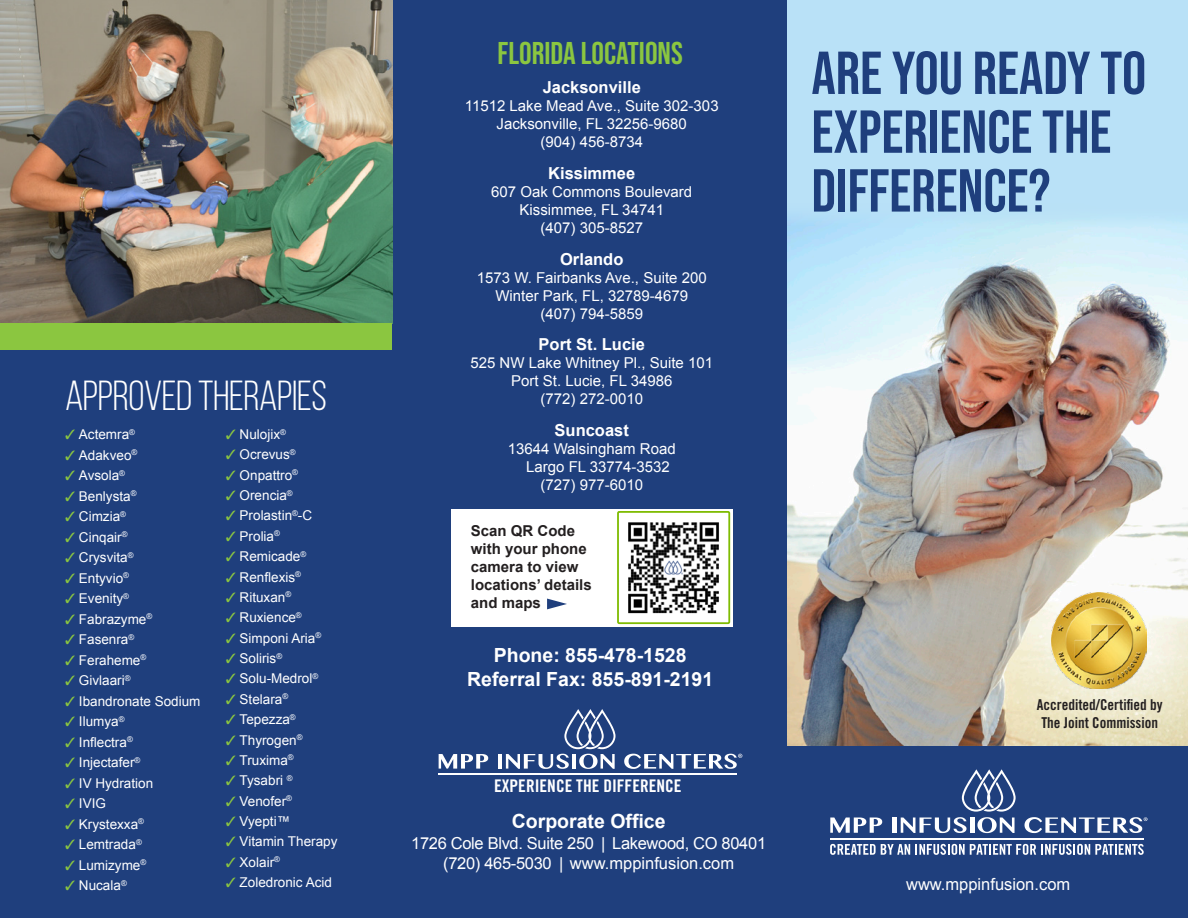
<style>
.page{position:relative;width:1188px;height:918px;background:#1f3f7d}
.page>*{position:absolute;margin:0;border:0;box-sizing:border-box;transform-origin:0 0}
.t1{font:60.45px/58.8px "Bebas Neue";color:#1f3f7d}
.t2{font:42px "Bebas Neue";letter-spacing:-.01em;color:#fff}
.t3{font:31.5px "Bebas Neue";color:#8bc640}
.gray_body_copy{font:700 19.5px "Arial";color:#fff}
.t4{font:17.4px "Trade Gothic LT Std Bd Cn 20";color:#fff}
.t5{font:16.5px/19.5px "Arial";letter-spacing:-.02em;color:#fff;text-align:center}
.t6{font:700 16.5px "Arial";color:#fff}
.t7{font:16.5px "Arial";color:#fff}
.t8{font:15px "Arial";color:#fff}
.t9{font:700 15px/18px "Arial";color:#231f20}
.t10{font:15px/18px "Trade Gothic LT Std Bd Cn 20";color:#231f20;text-align:center}
.gray_body_copy-2{font:13.5px "Arial";color:#fff}
.s1{color:#8bc640}
</style>
<div class="page">
<div style="left:787px;top:0;width:401px;height:746px;background:#b9e1f7"></div>
<img style="left:787px;top:217px;width:401px;height:529px">
<img style="left:1052px;top:593px;width:94px;height:96px">
<svg style="left:830px;top:818px;width:52px;height:15px"></svg>
<div style="left:892px;top:818px;width:5px;height:15px;background:#fff"></div>
<svg style="left:901px;top:769px;width:115px;height:64px"></svg>
<hr style="left:830px;top:838px;width:313px;height:1px;background:#fff">
<svg style="left:830px;top:844px;width:80px;height:11px"></svg>
<svg style="left:916px;top:844px;width:228px;height:11px"></svg>
<svg style="left:1025px;top:817px;width:122px;height:16px"></svg>
<img style="left:0;top:0;width:392px;height:323px">
<div style="left:0;top:323px;width:392px;height:27px;background:#8bc640"></div>
<svg style="left:439px;top:754px;width:49px;height:15px"></svg>
<hr style="left:498px;top:754px;width:4px;height:15px;background:#fff">
<hr style="left:439px;top:773px;width:298px;height:2px;background:#fff">
<svg style="left:506px;top:709px;width:110px;height:60px"></svg>
<svg style="left:624px;top:754px;width:118px;height:15px"></svg>
<div style="left:451px;top:509px;width:281px;height:117px;background:#fff"></div>
<svg style="left:547px;top:599px;width:20px;height:10px"></svg>
<div style="left:617px;top:511px;width:113px;height:113px;border:2px solid #7fbc03"></div>
<img style="left:628px;top:522px;width:91px;height:92px">
<p class="t2" style="left:65px;top:373px;width:263px">APPROVED THERAPIES</p>
<p class="gray_body_copy-2" style="left:65px;top:425px;width:72px"><span class="s1">✓</span> Actemra<sup>®</sup></p>
<p class="gray_body_copy-2" style="left:65px;top:446px;width:74px"><span class="s1">✓</span> Adakveo<sup>®</sup></p>
<p class="gray_body_copy-2" style="left:65px;top:466px;width:62px"><span class="s1">✓</span> Avsola<sup>®</sup></p>
<p class="gray_body_copy-2" style="left:65px;top:487px;width:73px"><span class="s1">✓</span> Benlysta<sup>®</sup></p>
<p class="gray_body_copy-2" style="left:65px;top:508px;width:62px"><span class="s1">✓</span> Cimzia<sup>®</sup></p>
<p class="gray_body_copy-2" style="left:65px;top:528px;width:64px"><span class="s1">✓</span> Cinqair<sup>®</sup></p>
<p class="gray_body_copy-2" style="left:65px;top:549px;width:70px"><span class="s1">✓</span> Crysvita<sup>®</sup></p>
<p class="gray_body_copy-2" style="left:65px;top:569px;width:66px"><span class="s1">✓</span> Entyvio<sup>®</sup></p>
<p class="gray_body_copy-2" style="left:65px;top:590px;width:66px"><span class="s1">✓</span> Evenity<sup>®</sup></p>
<p class="gray_body_copy-2" style="left:65px;top:610px;width:89px"><span class="s1">✓</span> Fabrazyme<sup>®</sup></p>
<p class="gray_body_copy-2" style="left:65px;top:631px;width:71px"><span class="s1">✓</span> Fasenra<sup>®</sup></p>
<p class="gray_body_copy-2" style="left:65px;top:651px;width:83px"><span class="s1">✓</span> Feraheme<sup>®</sup></p>
<p class="gray_body_copy-2" style="left:65px;top:672px;width:67px"><span class="s1">✓</span> Givlaari<sup>®</sup></p>
<p class="gray_body_copy-2" style="left:65px;top:692px;width:137px"><span class="s1">✓</span> Ibandronate Sodium</p>
<p class="gray_body_copy-2" style="left:65px;top:713px;width:61px"><span class="s1">✓</span> Ilumya<sup>®</sup></p>
<p class="gray_body_copy-2" style="left:65px;top:733px;width:69px"><span class="s1">✓</span> Inflectra<sup>®</sup></p>
<p class="gray_body_copy-2" style="left:65px;top:754px;width:77px"><span class="s1">✓</span> Injectafer<sup>®</sup></p>
<p class="gray_body_copy-2" style="left:65px;top:774px;width:90px"><span class="s1">✓</span> IV Hydration</p>
<p class="gray_body_copy-2" style="left:65px;top:795px;width:42px"><span class="s1">✓</span> IVIG</p>
<p class="gray_body_copy-2" style="left:65px;top:815px;width:81px"><span class="s1">✓</span> Krystexxa<sup>®</sup></p>
<p class="gray_body_copy-2" style="left:65px;top:836px;width:78px"><span class="s1">✓</span> Lemtrada<sup>®</sup></p>
<p class="gray_body_copy-2" style="left:65px;top:856px;width:83px"><span class="s1">✓</span> Lumizyme<sup>®</sup></p>
<p class="gray_body_copy-2" style="left:65px;top:877px;width:63px"><span class="s1">✓</span> Nucala<sup>®</sup></p>
<p class="gray_body_copy-2" style="left:226px;top:425px;width:62px"><span class="s1">✓</span> Nulojix<sup>®</sup></p>
<p class="gray_body_copy-2" style="left:226px;top:446px;width:72px"><span class="s1">✓</span> Ocrevus<sup>®</sup></p>
<p class="gray_body_copy-2" style="left:226px;top:466px;width:74px"><span class="s1">✓</span> Onpattro<sup>®</sup></p>
<p class="gray_body_copy-2" style="left:226px;top:487px;width:69px"><span class="s1">✓</span> Orencia<sup>®</sup></p>
<p class="gray_body_copy-2" style="left:226px;top:507px;width:88px"><span class="s1">✓</span> Prolastin<sup>®</sup>-C</p>
<p class="gray_body_copy-2" style="left:226px;top:527px;width:56px"><span class="s1">✓</span> Prolia<sup>®</sup></p>
<p class="gray_body_copy-2" style="left:226px;top:548px;width:82px"><span class="s1">✓</span> Remicade<sup>®</sup></p>
<p class="gray_body_copy-2" style="left:226px;top:568px;width:77px"><span class="s1">✓</span> Renflexis<sup>®</sup></p>
<p class="gray_body_copy-2" style="left:226px;top:588px;width:67px"><span class="s1">✓</span> Rituxan<sup>®</sup></p>
<p class="gray_body_copy-2" style="left:226px;top:609px;width:78px"><span class="s1">✓</span> Ruxience<sup>®</sup></p>
<p class="gray_body_copy-2" style="left:226px;top:629px;width:97px"><span class="s1">✓</span> Simponi Aria<sup>®</sup></p>
<p class="gray_body_copy-2" style="left:226px;top:650px;width:58px"><span class="s1">✓</span> Soliris<sup>®</sup></p>
<p class="gray_body_copy-2" style="left:226px;top:670px;width:94px"><span class="s1">✓</span> Solu-Medrol<sup>®</sup></p>
<p class="gray_body_copy-2" style="left:226px;top:690px;width:64px"><span class="s1">✓</span> Stelara<sup>®</sup></p>
<p class="gray_body_copy-2" style="left:226px;top:711px;width:72px"><span class="s1">✓</span> Tepezza<sup>®</sup></p>
<p class="gray_body_copy-2" style="left:226px;top:731px;width:78px"><span class="s1">✓</span> Thyrogen<sup>®</sup></p>
<p class="gray_body_copy-2" style="left:226px;top:751px;width:69px"><span class="s1">✓</span> Truxima<sup>®</sup></p>
<p class="gray_body_copy-2" style="left:226px;top:772px;width:69px"><span class="s1">✓</span> Tysabri <sup>®</sup></p>
<p class="gray_body_copy-2" style="left:226px;top:792px;width:68px"><span class="s1">✓</span> Venofer<sup>®</sup></p>
<p class="gray_body_copy-2" style="left:226px;top:812px;width:66px"><span class="s1">✓</span> Vyepti™</p>
<p class="gray_body_copy-2" style="left:226px;top:833px;width:113px"><span class="s1">✓</span> Vitamin Therapy</p>
<p class="gray_body_copy-2" style="left:226px;top:853px;width:56px"><span class="s1">✓</span> Xolair<sup>®</sup></p>
<p class="gray_body_copy-2" style="left:226px;top:874px;width:108px"><span class="s1">✓</span> Zoledronic Acid</p>
<p class="t3" style="left:498px;top:35px;width:187px">FLORIDA LOCATIONS</p>
<p class="t6" style="left:543px;top:76px;width:100px">Jacksonville</p>
<p class="t8" style="left:465px;top:96px;width:255px">11512 Lake Mead Ave., Suite 302-303</p>
<p class="t8" style="left:497px;top:114px;width:192px">Jacksonville, FL 32256-9680</p>
<p class="t8" style="left:540px;top:132px;width:104px">(904) 456-8734</p>
<p class="t6" style="left:548px;top:162px;width:89px">Kissimmee</p>
<p class="t8" style="left:491px;top:182px;width:202px">607 Oak Commons Boulevard</p>
<p class="t8" style="left:520px;top:200px;width:146px">Kissimmee, FL 34741</p>
<p class="t8" style="left:540px;top:218px;width:104px">(407) 305-8527</p>
<p class="t6" style="left:560px;top:248px;width:65px">Orlando</p>
<p class="t8" style="left:477px;top:268px;width:231px">1573 W. Fairbanks Ave., Suite 200</p>
<p class="t8" style="left:495px;top:286px;width:194px">Winter Park, FL, 32789-4679</p>
<p class="t8" style="left:540px;top:304px;width:104px">(407) 794-5859</p>
<p class="t6" style="left:539px;top:334px;width:108px">Port St. Lucie</p>
<p class="t8" style="left:470px;top:353px;width:244px">525 NW Lake Whitney Pl., Suite 101</p>
<p class="t8" style="left:511px;top:371px;width:163px">Port St. Lucie, FL 34986</p>
<p class="t8" style="left:540px;top:389px;width:104px">(772) 272-0010</p>
<p class="t6" style="left:555px;top:420px;width:76px">Suncoast</p>
<p class="t8" style="left:508px;top:439px;width:169px">13644 Walsingham Road</p>
<p class="t8" style="left:526px;top:457px;width:145px">Largo FL 33774-3532</p>
<p class="t8" style="left:540px;top:475px;width:104px">(727) 977-6010</p>
<p class="t9" style="left:471px;top:522px;width:122px">Scan QR Code with your phone camera to view locations’ details and maps</p>
<p class="gray_body_copy" style="left:494px;top:643px;width:194px">Phone: 855-478-1528</p>
<p class="gray_body_copy" style="left:467px;top:666px;width:248px">Referral Fax: 855-891-2191</p>
<p class="t4" style="left:494px;top:775px;width:189px">EXPERIENCE THE DIFFERENCE</p>
<p class="gray_body_copy" style="left:512px;top:808px;width:155px">Corporate Office</p>
<p class="t5" style="left:411px;top:834px;width:356px">1726 Cole Blvd. Suite 250 | Lakewood, CO 80401 (720) 465-5030 | www.mppinfusion.com</p>
<p class="t1" style="left:811px;top:43px;width:336px">ARE YOU READY TO<br>EXPERIENCE THE<br>DIFFERENCE?</p>
<p class="t10" style="left:1037px;top:696px;width:127px">Accredited/Certified by<br>The Joint Commission</p>
<p class="t7" style="left:906px;top:874px;width:166px">www.mppinfusion.com</p>
</div>
